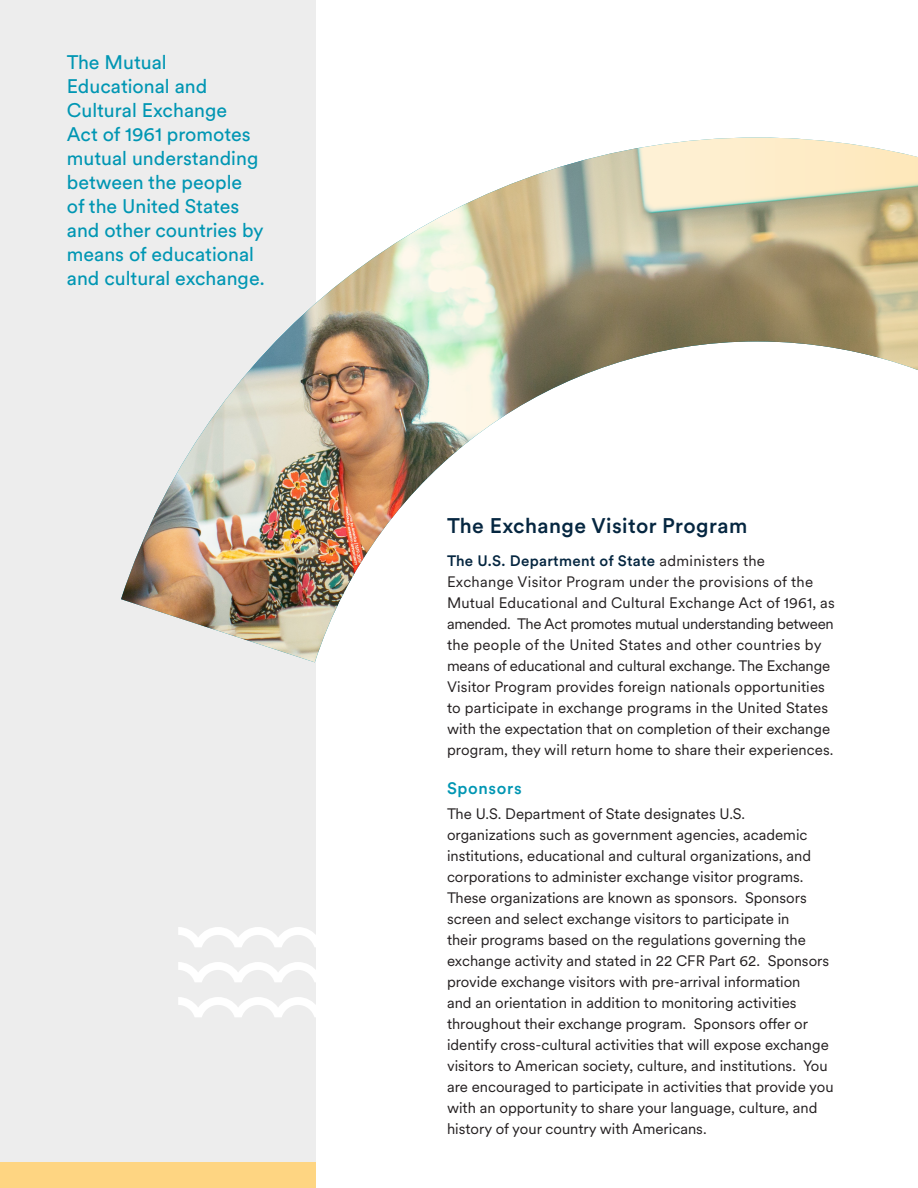
<style>
.page{position:relative;width:918px;height:1188px;background:#fff}
.page>*{position:absolute;margin:0;border:0;box-sizing:border-box;transform-origin:0 0}
.Subhead{font:500 21px "Circular XX";letter-spacing:.02em;color:#052640}
.body{font:19.5px/24px "Circular XX";color:#0096b3}
._2nd_Subhead{font:500 16.5px "Circular XX";letter-spacing:.04em;color:#0096b3}
.body-2{font:15px/21px "Circular XX";color:#231f20}
.s1{font-weight:500;color:#052640}
</style>
<div class="page">
<div style="left:0;top:0;width:315px;height:1188px;background:#ededed"></div>
<svg style="left:178px;top:927px;width:138px;height:20px"></svg>
<svg style="left:178px;top:962px;width:138px;height:20px"></svg>
<svg style="left:178px;top:997px;width:138px;height:20px"></svg>
<img style="left:121px;top:138px;width:797px;height:524px">
<div style="left:0;top:1163px;width:315px;height:25px;background:#fed582"></div>
<p class="body" style="left:67px;top:49px;width:199px">The Mutual<br>Educational and<br>Cultural Exchange<br>Act of 1961 promotes mutual understanding between the people of the United States and other countries by means of educational and cultural exchange.</p>
<p class="Subhead" style="left:447px;top:511px;width:302px">The Exchange Visitor Program</p>
<p class="body-2" style="left:447px;top:549px;width:389px"><span class="s1">The U.S. Department of State</span> administers the Exchange Visitor Program under the provisions of the Mutual Educational and Cultural Exchange Act of 1961, as amended. The Act promotes mutual understanding between the people of the United States and other countries by means of educational and cultural exchange. The Exchange Visitor Program provides foreign nationals opportunities to participate in exchange programs in the United States with the expectation that on completion of their exchange program, they will return home to share their experiences.</p>
<p class="_2nd_Subhead" style="left:447px;top:776px;width:76px">Sponsors</p>
<p class="body-2" style="left:447px;top:803px;width:388px">The U.S. Department of State designates U.S. organizations such as government agencies, academic institutions, educational and cultural organizations, and corporations to administer exchange visitor programs.<br>These organizations are known as sponsors. Sponsors screen and select exchange visitors to participate in<br>their programs based on the regulations governing the exchange activity and stated in 22 CFR Part 62. Sponsors provide exchange visitors with pre-arrival information<br>and an orientation in addition to monitoring activities throughout their exchange program. Sponsors offer or identify cross-cultural activities that will expose exchange visitors to American society, culture, and institutions. You are encouraged to participate in activities that provide you with an opportunity to share your language, culture, and history of your country with Americans.</p>
</div>
